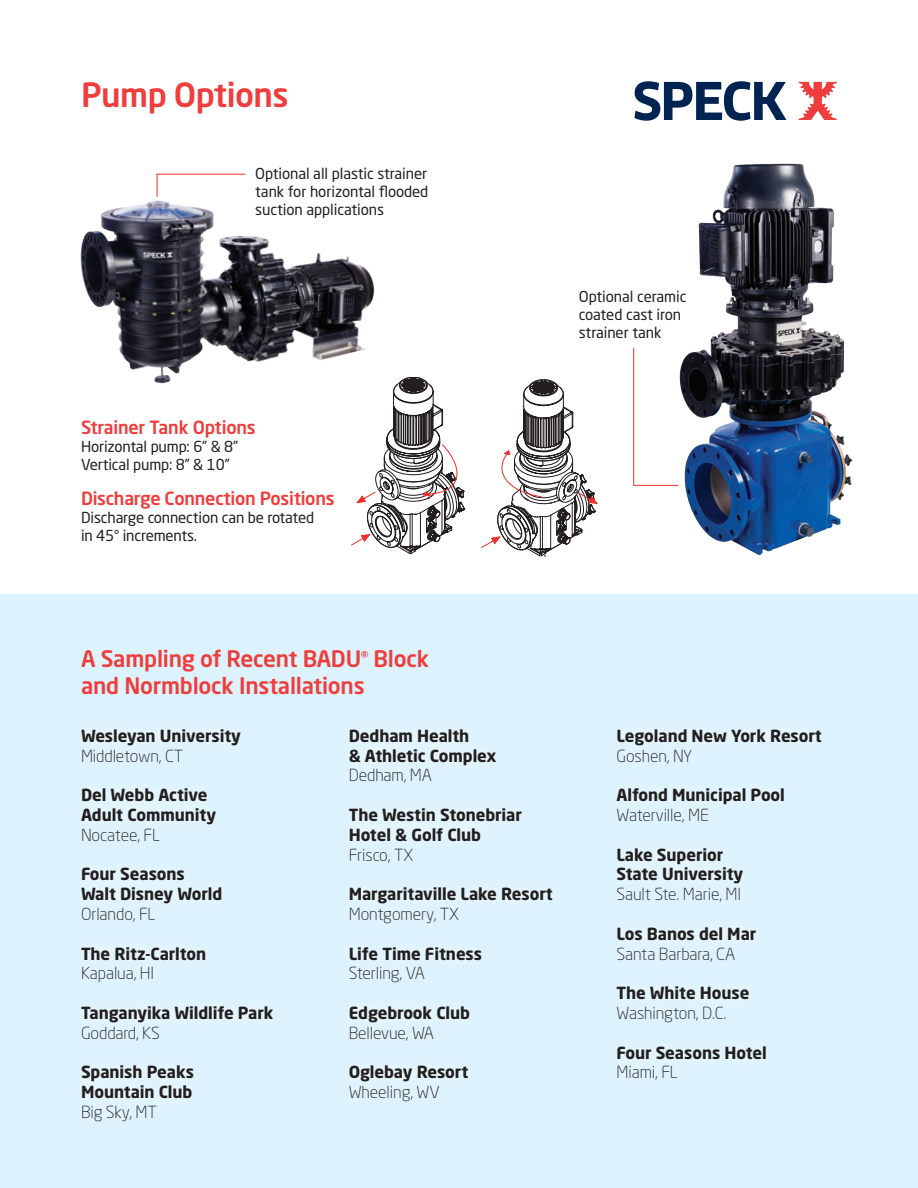
<style>
.page{position:relative;width:918px;height:1188px;background:#fff}
.page>*{position:absolute;margin:0;border:0;box-sizing:border-box;transform-origin:0 0}
.t1{font:500 33px "Neo Sans Std";letter-spacing:-.015em;color:#ee3d3c}
.t2{font:500 22.5px/27px "Neo Sans Std";letter-spacing:-.01em;color:#ee3d3c}
.t3{font:500 18px "Neo Sans Std";letter-spacing:-.015em;color:#ee3d3c}
.t4{font:700 16.5px/19.8px "Neo Sans Std";letter-spacing:-.005em;color:#231f20}
.t5{font:300 16.5px "Neo Sans Std";letter-spacing:-.005em;color:#231f20}
.t6{font:15px/18px "Neo Sans Std";letter-spacing:-.01em;color:#231f20}
</style>
<div class="page">
<svg style="left:351px;top:377px;width:246px;height:179px"></svg>
<div style="left:0;top:594px;width:918px;height:594px;background:#dcf2fc"></div>
<svg style="left:634px;top:81px;width:152px;height:40px"></svg>
<svg style="left:798px;top:82px;width:39px;height:38px"></svg>
<img style="left:80px;top:194px;width:298px;height:194px">
<hr style="left:157px;top:174px;width:88px;height:1px;background:#ee3d3c">
<svg style="left:157px;top:174px;width:1px;height:23px"></svg>
<img style="left:665px;top:163px;width:188px;height:392px">
<hr style="left:633px;top:485px;width:45px;height:1px;background:#ee3d3c">
<hr style="left:633px;top:348px;width:1px;height:138px;background:#ee3d3c">
<h1 class="t1" style="left:81px;top:74px;width:209px">Pump Options</h1>
<p class="t6" style="left:255px;top:164px;width:175px;text-align:justify">Optional all plastic strainer tank for horizontal flooded suction applications</p>
<p class="t3" style="left:81px;top:416px;width:176px">Strainer Tank Options</p>
<p class="t6" style="left:81px;top:437px;width:159px">Horizontal pump: 6” &amp; 8”<br>Vertical pump: 8” &amp; 10”</p>
<p class="t3" style="left:81px;top:487px;width:255px">Discharge Connection Positions</p>
<p class="t6" style="left:81px;top:508px;width:235px">Discharge connection can be rotated in 45° increments.</p>
<p class="t6" style="left:579px;top:287px;width:109px">Optional ceramic coated cast iron strainer tank</p>
<h2 class="t2" style="left:81px;top:645px;width:350px">A Sampling of Recent BADU<sup>®</sup> Block and Normblock Installations</h2>
<p class="t4" style="left:81px;top:725px;width:162px">Wesleyan University</p>
<p class="t5" style="left:81px;top:746px;width:104px">Middletown, CT</p>
<p class="t4" style="left:81px;top:785px;width:137px">Del Webb Active<br>Adult Community</p>
<p class="t5" style="left:81px;top:825px;width:81px">Nocatee, FL</p>
<p class="t4" style="left:81px;top:864px;width:143px">Four Seasons<br>Walt Disney World</p>
<p class="t5" style="left:81px;top:904px;width:76px">Orlando, FL</p>
<p class="t4" style="left:81px;top:943px;width:127px">The Ritz-Carlton</p>
<p class="t5" style="left:81px;top:963px;width:75px">Kapalua, HI</p>
<p class="t4" style="left:81px;top:1002px;width:194px">Tanganyika Wildlife Park</p>
<p class="t5" style="left:81px;top:1023px;width:80px">Goddard, KS</p>
<p class="t4" style="left:81px;top:1062px;width:115px">Spanish Peaks<br>Mountain Club</p>
<p class="t5" style="left:81px;top:1102px;width:78px">Big Sky, MT</p>
<p class="t4" style="left:349px;top:725px;width:149px">Dedham Health<br>&amp; Athletic Complex</p>
<p class="t5" style="left:349px;top:765px;width:85px">Dedham, MA</p>
<p class="t4" style="left:349px;top:804px;width:175px">The Westin Stonebriar<br>Hotel &amp; Golf Club</p>
<p class="t5" style="left:349px;top:845px;width:66px">Frisco, TX</p>
<p class="t4" style="left:349px;top:884px;width:206px">Margaritaville Lake Resort</p>
<p class="t5" style="left:349px;top:904px;width:112px">Montgomery, TX</p>
<p class="t4" style="left:349px;top:943px;width:135px">Life Time Fitness</p>
<p class="t5" style="left:349px;top:963px;width:78px">Sterling, VA</p>
<p class="t4" style="left:349px;top:1002px;width:123px">Edgebrook Club</p>
<p class="t5" style="left:349px;top:1023px;width:87px">Bellevue, WA</p>
<p class="t4" style="left:349px;top:1062px;width:121px">Oglebay Resort</p>
<p class="t5" style="left:349px;top:1082px;width:93px">Wheeling, WV</p>
<p class="t4" style="left:616px;top:725px;width:207px">Legoland New York Resort</p>
<p class="t5" style="left:616px;top:746px;width:77px">Goshen, NY</p>
<p class="t4" style="left:616px;top:785px;width:170px">Alfond Municipal Pool</p>
<p class="t5" style="left:616px;top:805px;width:94px">Waterville, ME</p>
<p class="t4" style="left:616px;top:844px;width:128px">Lake Superior<br>State University</p>
<p class="t5" style="left:616px;top:884px;width:126px">Sault Ste. Marie, MI</p>
<p class="t4" style="left:616px;top:923px;width:141px">Los Banos del Mar</p>
<p class="t5" style="left:616px;top:944px;width:120px">Santa Barbara, CA</p>
<p class="t4" style="left:616px;top:983px;width:135px">The White House</p>
<p class="t5" style="left:616px;top:1003px;width:111px">Washington, D.C.</p>
<p class="t4" style="left:616px;top:1042px;width:152px">Four Seasons Hotel</p>
<p class="t5" style="left:616px;top:1062px;width:63px">Miami, FL</p>
</div>
